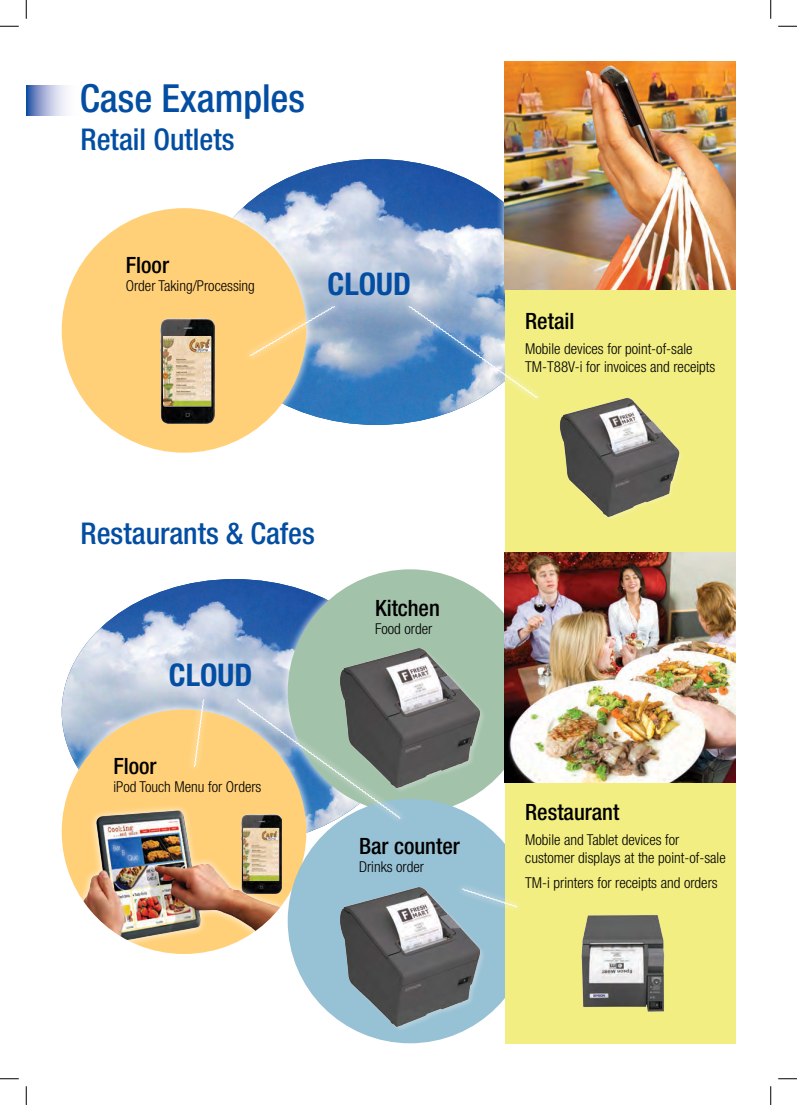
<style>
.page{position:relative;width:797px;height:1105px;background:#fff}
.page>*{position:absolute;margin:0;border:0;box-sizing:border-box;transform-origin:0 0}
.t1{font:500 condensed 38.75px "Helvetica Neue LT Std";color:#034ea2}
.t2{font:700 condensed 31.25px "Helvetica Neue LT Std";color:#034ea2}
.t3{font:500 condensed 30px "Helvetica Neue LT Std";color:#034ea2}
.t4{font:500 condensed 22.5px "Helvetica Neue LT Std";color:#000}
.t5{font:300 condensed 15px/18px "Helvetica Neue LT Std";color:#000}
</style>
<div class="page">
<svg style="left:26px;top:85px;width:40px;height:31px"></svg>
<img style="left:252px;top:159px;width:244px;height:266px">
<div style="left:496px;top:53px;width:247px;height:247px;background:#fff;opacity:.75"></div>
<img style="left:505px;top:62px;width:230px;height:228px">
<div style="left:505px;top:290px;width:230px;height:262px;background:#f2ee82"></div>
<img style="left:62px;top:579px;width:272px;height:266px">
<div style="left:53px;top:701px;width:261px;height:261px;background:#fff;opacity:.75"></div>
<div style="left:62px;top:709px;width:244px;height:245px;background:#ffd077;border-radius:50%"></div>
<div style="left:279px;top:561px;width:261px;height:261px;background:#fff;opacity:.75"></div>
<div style="left:288px;top:569px;width:244px;height:245px;background:#a2c2aa;border-radius:50%"></div>
<div style="left:288px;top:799px;width:244px;height:244px;background:#97c1d4;border-radius:50%"></div>
<img style="left:334px;top:887px;width:154px;height:146px">
<div style="left:505px;top:781px;width:230px;height:262px;background:#f2ee82"></div>
<img style="left:505px;top:552px;width:230px;height:231px">
<div style="left:53px;top:200px;width:261px;height:261px;background:#fff;opacity:.75"></div>
<div style="left:62px;top:208px;width:244px;height:245px;background:#ffd077;border-radius:50%"></div>
<img style="left:340px;top:648px;width:148px;height:142px">
<img style="left:559px;top:397px;width:122px;height:122px">
<div style="left:242px;top:299px;width:100px;height:64px;background:#fff;opacity:.75"></div>
<svg style="left:250px;top:306px;width:85px;height:50px"></svg>
<div style="left:402px;top:299px;width:143px;height:106px;background:#fff;opacity:.75"></div>
<svg style="left:409px;top:306px;width:128px;height:92px"></svg>
<img style="left:581px;top:914px;width:84px;height:98px">
<img style="left:160px;top:319px;width:54px;height:104px">
<img style="left:164px;top:337px;width:47px;height:69px">
<div style="left:187px;top:692px;width:24px;height:82px;background:#fff;opacity:.75"></div>
<svg style="left:194px;top:699px;width:10px;height:68px"></svg>
<div style="left:230px;top:692px;width:177px;height:133px;background:#fff;opacity:.75"></div>
<svg style="left:237px;top:699px;width:163px;height:119px"></svg>
<div style="left:455px;top:881px;width:69px;height:34px;background:#fff;opacity:.75"></div>
<svg style="left:462px;top:889px;width:55px;height:18px"></svg>
<div style="left:76px;top:803px;width:212px;height:145px;background:#fff;opacity:.75"></div>
<img style="left:79px;top:807px;width:213px;height:138px">
<svg style="left:0;top:25px;width:19px;height:2px"></svg>
<svg style="left:778px;top:25px;width:19px;height:2px"></svg>
<svg style="left:0;top:1078px;width:19px;height:1px"></svg>
<svg style="left:778px;top:1078px;width:19px;height:1px"></svg>
<svg style="left:25px;top:0;width:2px;height:19px"></svg>
<svg style="left:25px;top:1086px;width:2px;height:19px"></svg>
<svg style="left:770px;top:0;width:1px;height:19px"></svg>
<svg style="left:770px;top:1086px;width:1px;height:19px"></svg>
<h1 class="t1" style="left:80px;top:76px;width:227px">Case Examples</h1>
<h3 class="t3" style="left:81px;top:122px;width:155px">Retail Outlets</h3>
<h3 class="t4" style="left:126px;top:252px;width:45px">Floor</h3>
<p class="t5" style="left:126px;top:277px;width:131px">Order Taking/Processing</p>
<h2 class="t2" style="left:327px;top:265px;width:85px">CLOUD</h2>
<h3 class="t3" style="left:81px;top:515px;width:236px">Restaurants &amp; Cafes</h3>
<h2 class="t2" style="left:169px;top:656px;width:85px">CLOUD</h2>
<h3 class="t4" style="left:113px;top:753px;width:45px">Floor</h3>
<p class="t5" style="left:113px;top:778px;width:149px">iPod Touch Menu for Orders</p>
<h3 class="t4" style="left:375px;top:594px;width:66px">Kitchen</h3>
<p class="t5" style="left:375px;top:619px;width:59px">Food order</p>
<h3 class="t4" style="left:359px;top:833px;width:102px">Bar counter</h3>
<p class="t5" style="left:359px;top:858px;width:66px">Drinks order</p>
<h3 class="t4" style="left:525px;top:308px;width:51px">Retail</h3>
<p class="t5" style="left:525px;top:340px;width:192px">Mobile devices for point-of-sale<br>TM-T88V-i for invoices and receipts</p>
<h3 class="t4" style="left:525px;top:799px;width:96px">Restaurant</h3>
<p class="t5" style="left:525px;top:831px;width:202px">Mobile and Tablet devices for customer displays at the point-of-sale</p>
<p class="t5" style="left:525px;top:874px;width:194px">TM-i printers for receipts and orders</p>
</div>
